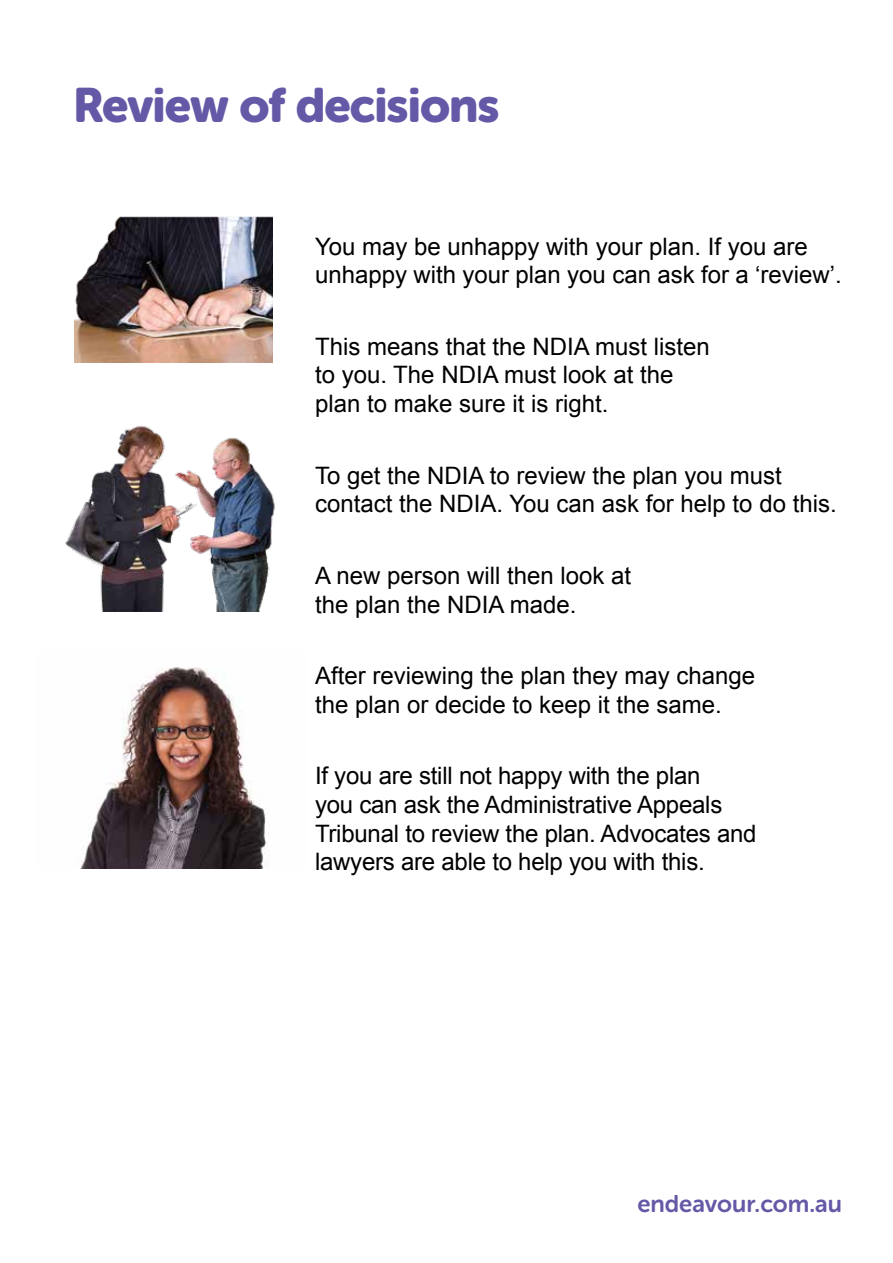
<style>
.page{position:relative;width:893px;height:1263px;background:#fff}
.page>*{position:absolute;margin:0;border:0;box-sizing:border-box;transform-origin:0 0}
.t1{font:48px "Museo Sans Rounded 900";letter-spacing:-.02em;color:#6459a7}
.t2{font:24px/28.8px "Arial";color:#000}
.t3{font:24px "Museo Sans Rounded 700";color:#6459a7}
</style>
<div class="page">
<img style="left:80px;top:667px;width:188px;height:202px">
<img style="left:65px;top:425px;width:210px;height:187px">
<img style="left:74px;top:217px;width:198px;height:145px">
<h1 class="t1" style="left:73px;top:78px;width:428px">Review of decisions</h1>
<p class="t2" style="left:315px;top:232px;width:528px">You may be unhappy with your plan. If you are unhappy with your plan you can ask for a ‘review’.</p>
<p class="t2" style="left:315px;top:332px;width:396px">This means that the NDIA must listen to you. The NDIA must look at the plan to make sure it is right.</p>
<p class="t2" style="left:315px;top:461px;width:523px">To get the NDIA to review the plan you must contact the NDIA. You can ask for help to do this.</p>
<p class="t2" style="left:315px;top:561px;width:318px">A new person will then look at the plan the NDIA made.</p>
<p class="t2" style="left:315px;top:661px;width:442px">After reviewing the plan they may change the plan or decide to keep it the same.</p>
<p class="t2" style="left:315px;top:761px;width:443px">If you are still not happy with the plan<br>you can ask the Administrative Appeals Tribunal to review the plan. Advocates and lawyers are able to help you with this.</p>
<p class="t3" style="left:637px;top:1190px;width:206px">endeavour.com.au</p>
</div>
